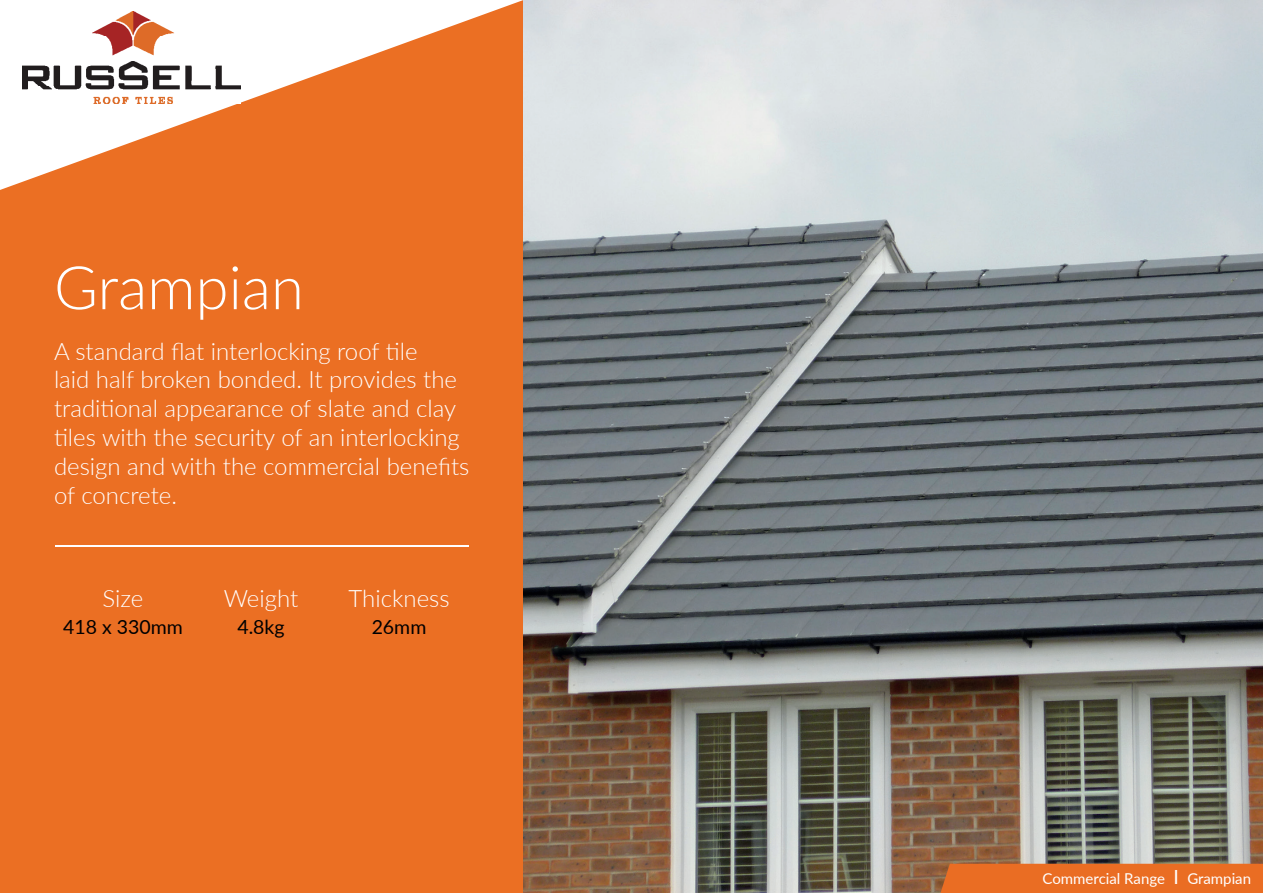
<style>
.page{position:relative;width:1263px;height:893px;background:#fff}
.page>*{position:absolute;margin:0;border:0;box-sizing:border-box;transform-origin:0 0}
.t1{font:300 60px "Lato";color:#fff}
.t2{font:300 24px/28.8px "Lato";color:#fff}
.t3{font:19.5px "Lato";color:#000001}
.t4{font:15px "Lato";color:#fff}
.s1{font-size:19.5px}
</style>
<div class="page">
<div style="left:0;top:0;width:523px;height:893px;background:#eb6f23"></div>
<hr style="left:56px;top:545px;width:413px;height:1px;background:#fff">
<img style="left:523px;top:0;width:740px;height:893px">
<svg style="left:0;top:0;width:523px;height:190px"></svg>
<img style="left:22px;top:12px;width:219px;height:91px">
<div style="left:940px;top:864px;width:323px;height:29px;background:#ea6d23"></div>
<h1 class="t1" style="left:54px;top:246px;width:251px">Grampian</h1>
<p class="t2" style="left:54px;top:336px;width:417px">A standard flat interlocking roof tile<br>laid half broken bonded. It provides the traditional appearance of slate and clay tiles with the security of an interlocking design and with the commercial benefits of concrete.</p>
<p class="t2" style="left:103px;top:583px;width:42px">Size</p>
<p class="t2" style="left:224px;top:583px;width:76px">Weight</p>
<p class="t2" style="left:348px;top:583px;width:103px">Thickness</p>
<p class="t3" style="left:63px;top:613px;width:121px">418 x 330mm</p>
<p class="t3" style="left:237px;top:613px;width:49px">4.8kg</p>
<p class="t3" style="left:372px;top:613px;width:56px">26mm</p>
<p class="t4" style="left:1042px;top:867px;width:210px">Commercial Range <span class="s1">I</span> Grampian</p>
</div>
